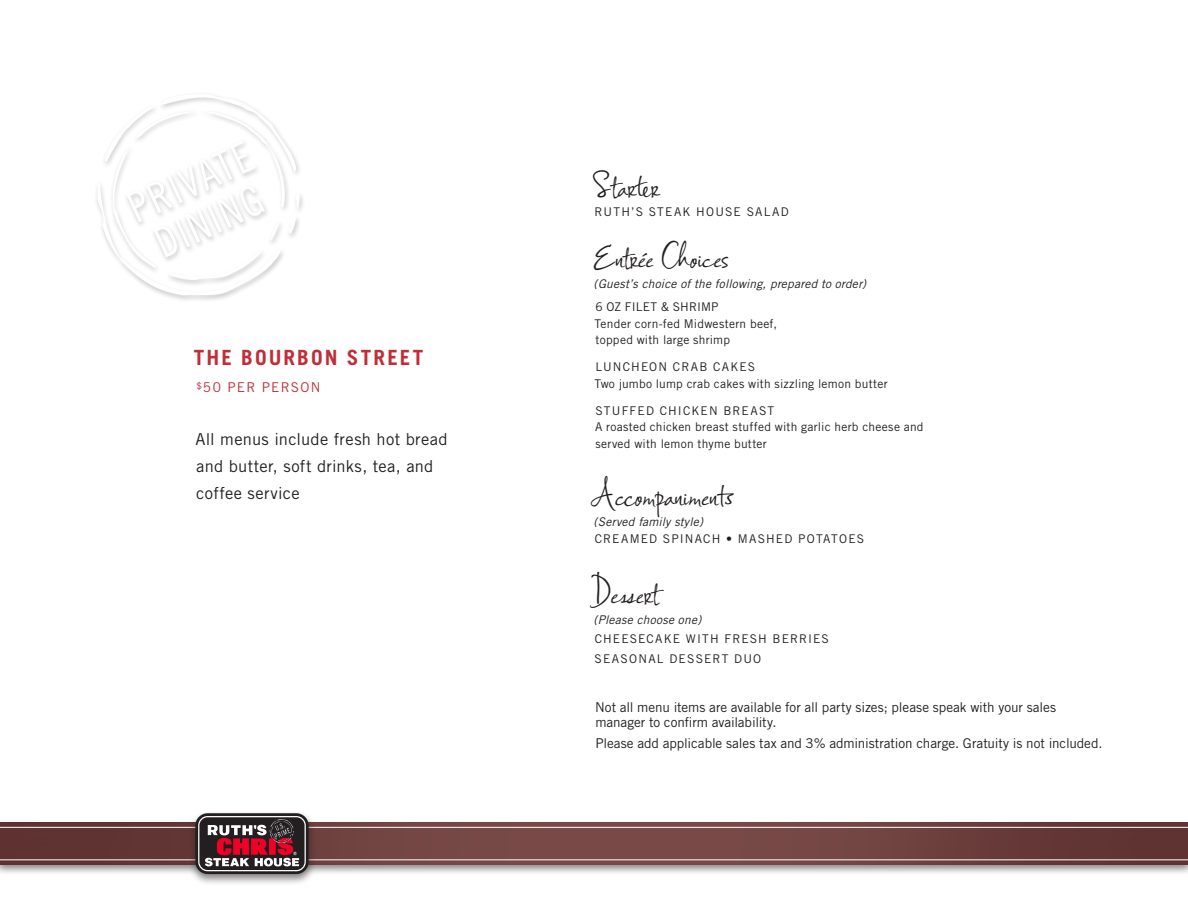
<style>
.page{position:relative;width:1188px;height:918px;background:#fff}
.page>*{position:absolute;margin:0;border:0;box-sizing:border-box;transform-origin:0 0}
.t1{font:42px "Ruths Hand";letter-spacing:-.005em;color:#231f20}
.t2{font:700 21px "Trade Gothic LT Std";letter-spacing:.1em;color:#be2f37}
.t3{font:16.5px/27px "Trade Gothic LT Std";letter-spacing:.015em;color:#231f20}
.t4{font:13.5px/15px "Trade Gothic LT Std";letter-spacing:-.005em;color:#231f20}
.t5{font:13.5px "Trade Gothic LT Std";letter-spacing:.095em;color:#be2f37}
.t6{font:12px/16.5px "Trade Gothic LT Std";letter-spacing:.03em;color:#231f20}
.t7{font:italic 12px "Trade Gothic";letter-spacing:.015em;color:#231f20}
.t8{font:12px/19.5px "Trade Gothic LT Std";letter-spacing:.095em;color:#231f20}
.t9{font:12px "Trade Gothic LT Std";letter-spacing:.105em;color:#231f20}
</style>
<div class="page">
<svg style="left:96px;top:97px;width:204px;height:201px"></svg>
<div style="left:0;top:820px;width:1188px;height:56px;background:#231f20;opacity:.55"></div>
<img style="left:0;top:823px;width:1188px;height:41px">
<hr style="left:0;top:859px;width:1188px;height:1px;background:#fff">
<hr style="left:0;top:827px;width:1188px;height:1px;background:#fff">
<div style="left:188px;top:810px;width:128px;height:76px;background:#231f20;opacity:.55"></div>
<svg style="left:195px;top:813px;width:114px;height:61px"></svg>
<svg style="left:198px;top:816px;width:108px;height:55px"></svg>
<h2 class="t2" style="left:194px;top:345px;width:231px">THE BOURBON STREET</h2>
<p class="t5" style="left:196px;top:379px;width:126px"><sup>$</sup>50 PER PERSON</p>
<h3 class="t3" style="left:195px;top:426px;width:254px">All menus include fresh hot bread and butter, soft drinks, tea, and coffee service</h3>
<h1 class="t1" style="left:592px;top:161px;width:69px">Starter</h1>
<p class="t9" style="left:595px;top:204px;width:196px">RUTH’S STEAK HOUSE SALAD</p>
<h1 class="t1" style="left:593px;top:231px;width:137px">Entrée Choices</h1>
<p class="t7" style="left:593px;top:276px;width:274px">(Guest’s choice of the following, prepared to order)</p>
<p class="t6" style="left:594px;top:299px;width:184px">6 OZ FILET &amp; SHRIMP<br>Tender corn-fed Midwestern beef, topped with large shrimp</p>
<p class="t6" style="left:595px;top:359px;width:295px">LUNCHEON CRAB CAKES<br>Two jumbo lump crab cakes with sizzling lemon butter</p>
<p class="t6" style="left:595px;top:402px;width:330px">STUFFED CHICKEN BREAST<br>A roasted chicken breast stuffed with garlic herb cheese and served with lemon thyme butter</p>
<h1 class="t1" style="left:591px;top:470px;width:146px">Accompaniments</h1>
<p class="t7" style="left:593px;top:515px;width:111px">(Served family style)</p>
<p class="t8" style="left:595px;top:529px;width:271px">CREAMED SPINACH • MASHED POTATOES</p>
<h1 class="t1" style="left:591px;top:567px;width:69px">Dessert</h1>
<p class="t7" style="left:593px;top:612px;width:109px">(Please choose one)</p>
<p class="t8" style="left:595px;top:629px;width:236px">CHEESECAKE WITH FRESH BERRIES<br>SEASONAL DESSERT DUO</p>
<p class="t4" style="left:595px;top:699px;width:462px">Not all menu items are available for all party sizes; please speak with your sales manager to confirm availability.</p>
<p class="t4" style="left:595px;top:736px;width:509px">Please add applicable sales tax and 3% administration charge. Gratuity is not included.</p>
</div>
